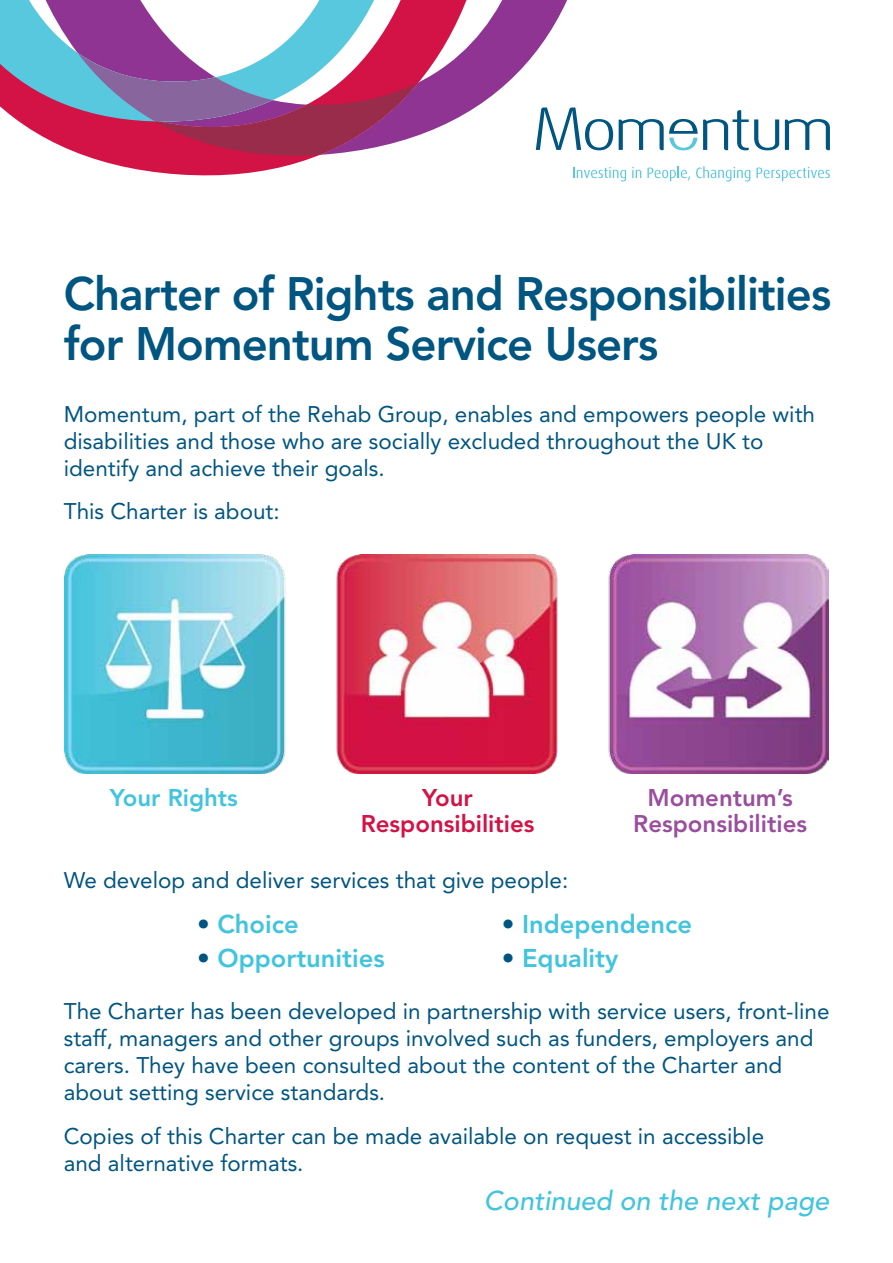
<style>
.page{position:relative;width:893px;height:1263px;background:#fff}
.page>*{position:absolute;margin:0;border:0;box-sizing:border-box;transform-origin:0 0}
.t1{font:800 46.5px/49.5px "Avenir";letter-spacing:-.02em;color:#005581}
.t2{font:italic 500 27px "Avenir";color:#42c4dd}
.t3{font:800 25.5px "Avenir";color:#42c4dd}
.t4{font:800 24px/25.5px "Avenir";color:#9a4e9e;text-align:center}
.t5{font:800 24px/25.5px "Avenir";color:#d31245;text-align:center}
.t6{font:800 24px "Avenir";color:#42c4dd}
.t7{font:22.5px/27px "Avenir";color:#005581}
.s1{color:#005581}
</style>
<div class="page">
<svg style="left:488px;top:0;width:79px;height:150px"></svg>
<svg style="left:20px;top:0;width:468px;height:176px"></svg>
<svg style="left:0;top:0;width:402px;height:122px"></svg>
<svg style="left:77px;top:53px;width:342px;height:103px"></svg>
<img style="left:64px;top:554px;width:765px;height:220px">
<svg style="left:573px;top:167px;width:53px;height:14px"></svg>
<svg style="left:632px;top:167px;width:9px;height:11px"></svg>
<svg style="left:647px;top:166px;width:43px;height:15px"></svg>
<svg style="left:696px;top:166px;width:54px;height:15px"></svg>
<svg style="left:756px;top:167px;width:74px;height:14px"></svg>
<svg style="left:536px;top:107px;width:77px;height:43px"></svg>
<svg style="left:785px;top:119px;width:45px;height:32px"></svg>
<svg style="left:619px;top:110px;width:160px;height:41px"></svg>
<h1 class="t1" style="left:64px;top:269px;width:769px">Charter of Rights and Responsibilities for Momentum Service Users</h1>
<p class="t7" style="left:64px;top:401px;width:753px">Momentum, part of the Rehab Group, enables and empowers people with disabilities and those who are socially excluded throughout the UK to identify and achieve their goals.</p>
<p class="t7" style="left:64px;top:498px;width:217px">This Charter is about:</p>
<p class="t6" style="left:110px;top:783px;width:130px">Your Rights</p>
<p class="t5" style="left:361px;top:785px;width:175px">Your<br>Responsibilities</p>
<p class="t4" style="left:633px;top:785px;width:175px">Momentum’s<br>Responsibilities</p>
<p class="t7" style="left:64px;top:867px;width:506px">We develop and deliver services that give people:</p>
<p class="t3" style="left:197px;top:909px;width:103px"><span class="s1">•</span> Choice</p>
<p class="t3" style="left:502px;top:909px;width:192px"><span class="s1">•</span> Independence</p>
<p class="t3" style="left:197px;top:943px;width:189px"><span class="s1">•</span> Opportunities</p>
<p class="t3" style="left:502px;top:943px;width:118px"><span class="s1">•</span> Equality</p>
<p class="t7" style="left:64px;top:998px;width:767px">The Charter has been developed in partnership with service users, front-line staff, managers and other groups involved such as funders, employers and carers. They have been consulted about the content of the Charter and about setting service standards.</p>
<p class="t7" style="left:64px;top:1123px;width:702px">Copies of this Charter can be made available on request in accessible and alternative formats.</p>
<p class="t2" style="left:484px;top:1185px;width:347px">Continued on the next page</p>
</div>
